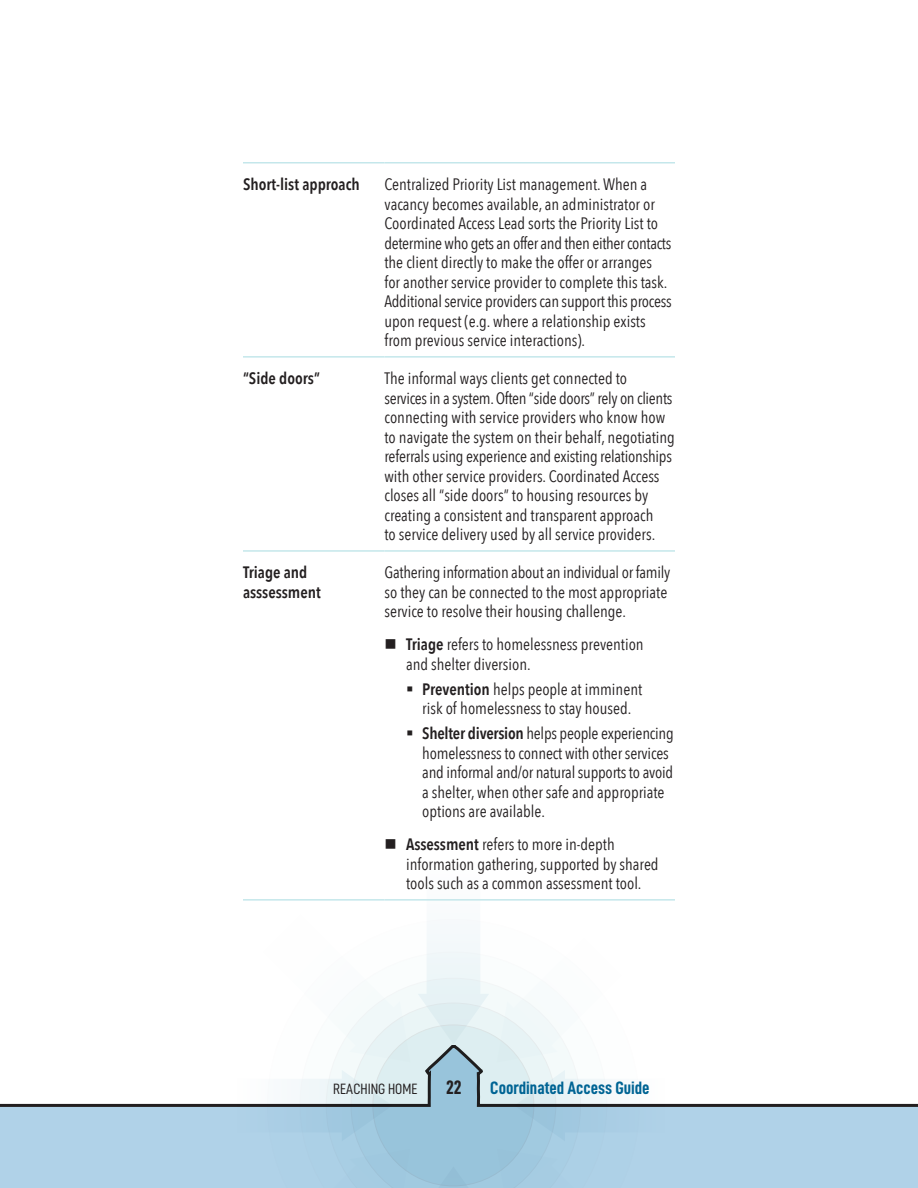
<style>
.page{position:relative;width:918px;height:1188px;background:#fff}
.page>*{position:absolute;margin:0;border:0;box-sizing:border-box;transform-origin:0 0}
.t1{font:19.5px "D DIN Condensed Bold";color:#231f20}
.t2{font:18px "D DIN Condensed Bold";color:#006494}
.P__Body_text{font:16.5px/19.5px "Avenir Next Condensed";color:#231f20}
.P__Body_text-2{font:600 16.5px/19.5px "Avenir Next Condensed";color:#231f20}
.t3{font:15px "D DIN Condensed";color:#231f20}
.s1{font-weight:600}
</style>
<div class="page">
<svg style="left:341px;top:934px;width:224px;height:111px"></svg>
<hr style="left:243px;top:162px;width:141px;height:2px;background:#c4e7eb">
<hr style="left:384px;top:162px;width:291px;height:2px;background:#c4e7eb">
<hr style="left:243px;top:356px;width:141px;height:2px;background:#c4e7eb">
<hr style="left:384px;top:356px;width:291px;height:2px;background:#c4e7eb">
<hr style="left:243px;top:550px;width:141px;height:2px;background:#c4e7eb">
<hr style="left:384px;top:550px;width:291px;height:2px;background:#c4e7eb">
<hr style="left:243px;top:899px;width:141px;height:2px;background:#c4e7eb">
<hr style="left:384px;top:899px;width:291px;height:2px;background:#c4e7eb">
<svg style="left:0;top:1045px;width:918px;height:143px"></svg>
<p class="P__Body_text-2" style="left:243px;top:174px;width:118px">Short-list approach</p>
<p class="P__Body_text" style="left:384px;top:174px;width:289px">Centralized Priority List management. When a vacancy becomes available, an administrator or Coordinated Access Lead sorts the Priority List to determine who gets an offer and then either contacts the client directly to make the offer or arranges for another service provider to complete this task.<br>Additional service providers can support this process upon request (e.g. where a relationship exists from previous service interactions).</p>
<p class="P__Body_text-2" style="left:243px;top:368px;width:78px">“Side doors”</p>
<p class="P__Body_text" style="left:384px;top:368px;width:292px">The informal ways clients get connected to<br>services in a system. Often “side doors” rely on clients connecting with service providers who know how to navigate the system on their behalf, negotiating referrals using experience and existing relationships with other service providers. Coordinated Access closes all “side doors” to housing resources by creating a consistent and transparent approach<br>to service delivery used by all service providers.</p>
<p class="P__Body_text-2" style="left:243px;top:562px;width:79px">Triage and asssessment</p>
<p class="P__Body_text" style="left:384px;top:562px;width:287px">Gathering information about an individual or family so they can be connected to the most appropriate service to resolve their housing challenge.</p>
<p class="P__Body_text" style="left:406px;top:634px;width:239px;text-indent:-22px">■ <span class="s1">Triage</span> refers to homelessness prevention and shelter diversion.</p>
<p class="P__Body_text" style="left:406px;top:678px;width:238px;text-align:center">▪ <span class="s1">Prevention</span> helps people at imminent risk of homelessness to stay housed.</p>
<p class="P__Body_text" style="left:422px;top:723px;width:253px;text-indent:-16px">▪ <span class="s1">Shelter diversion</span> helps people experiencing homelessness to connect with other services and informal and/or natural supports to avoid a shelter, when other safe and appropriate options are available.</p>
<p class="P__Body_text" style="left:406px;top:834px;width:254px;text-indent:-22px">■ <span class="s1">Assessment</span> refers to more in-depth information gathering, supported by shared tools such as a common assessment tool.</p>
<p class="t3" style="left:333px;top:1081px;width:86px">REACHING HOME</p>
<p class="t1" style="left:446px;top:1077px;width:17px">22</p>
<p class="t2" style="left:490px;top:1078px;width:161px">Coordinated Access Guide</p>
</div>
